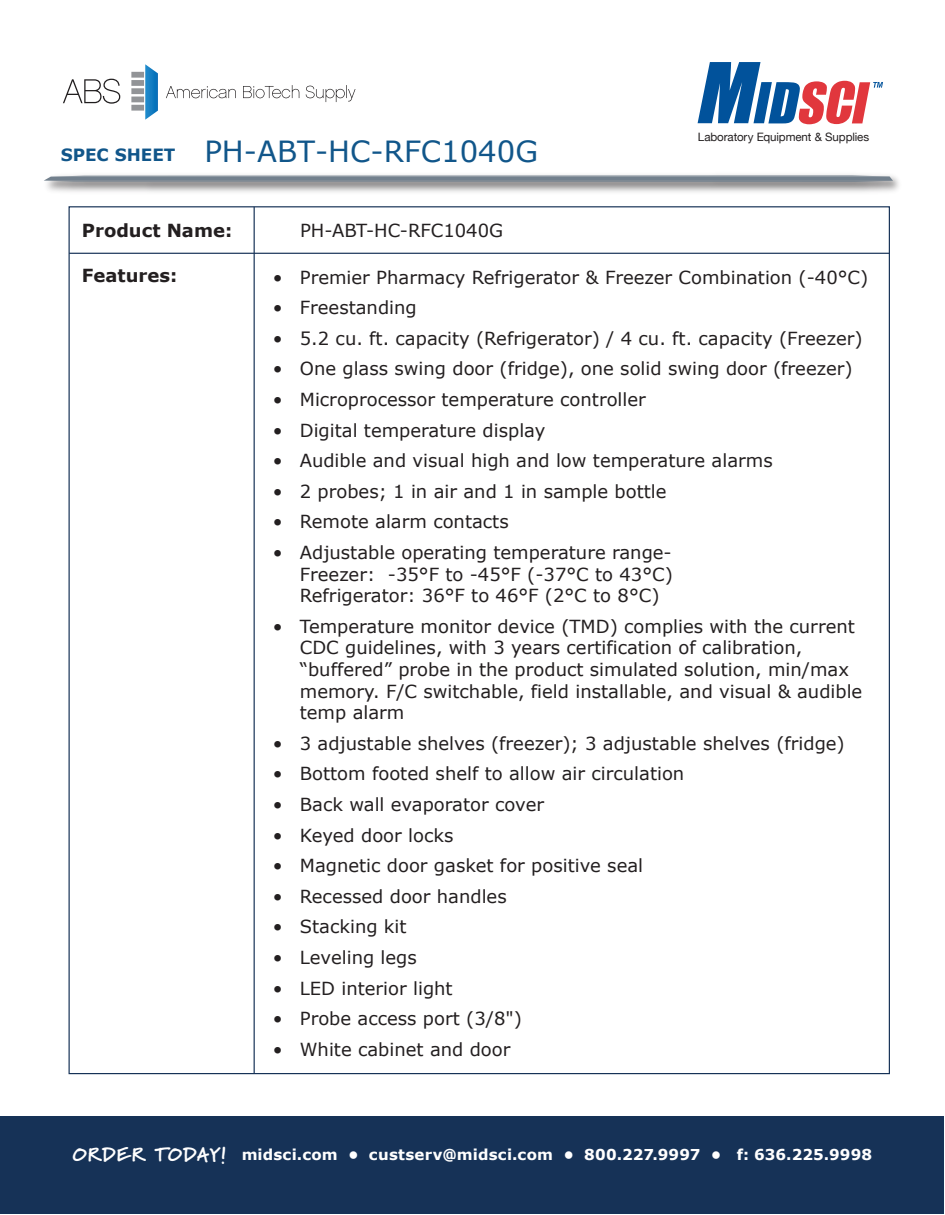
<style>
.page{position:relative;width:945px;height:1215px;background:#fff}
.page>*{position:absolute;margin:0;border:0;box-sizing:border-box;transform-origin:0 0}
.t1{font:29.1px "Verdana";color:#11568a}
.t2{font:18px/21.6px "Verdana";color:#231f20;text-align:justify}
.t3{font:700 18px "Verdana";color:#231f20}
.t4{font:700 15px "Verdana";letter-spacing:.01em;color:#fff}
.t5{font:11.55px "Helvetica Neue";letter-spacing:-.01em;color:#231f20}
.s1{font-weight:700;font-size:16.95px}
.s2{font-family:"Marydale";font-weight:900;font-size:19.5px}
</style>
<div class="page">
<svg style="left:63px;top:79px;width:57px;height:25px"></svg>
<svg style="left:166px;top:86px;width:70px;height:12px"></svg>
<svg style="left:243px;top:85px;width:56px;height:13px"></svg>
<svg style="left:306px;top:85px;width:49px;height:17px"></svg>
<div style="left:131px;top:105px;width:13px;height:6px;background:#929497"></div>
<div style="left:131px;top:97px;width:13px;height:5px;background:#929497"></div>
<div style="left:131px;top:88px;width:13px;height:6px;background:#929497"></div>
<div style="left:131px;top:80px;width:13px;height:6px;background:#929497"></div>
<div style="left:131px;top:72px;width:13px;height:6px;background:#929497"></div>
<svg style="left:145px;top:64px;width:13px;height:56px"></svg>
<svg style="left:44px;top:175px;width:849px;height:7px;background:#86909b"></svg>
<div style="left:0;top:1116px;width:944px;height:98px;background:#163257"></div>
<svg style="left:698px;top:62px;width:185px;height:62px"></svg>
<hr style="left:69px;top:253px;width:820px;height:1px;background:#163257">
<hr style="left:254px;top:207px;width:1px;height:867px;background:#163257">
<h1 class="t1" style="left:61px;top:133px;width:479px"><span class="s1">SPEC SHEET</span> PH-ABT-HC-RFC1040G</h1>
<p class="t5" style="left:698px;top:128px;width:173px">Laboratory Equipment &amp; Supplies</p>
<p class="t3" style="left:82px;top:219px;width:152px">Product Name:</p>
<p class="t3" style="left:82px;top:263px;width:97px">Features:</p>
<p class="t2" style="left:300px;top:220px;width:205px">PH-ABT-HC-RFC1040G</p>
<p class="t2" style="left:273px;top:267px;width:597px">• Premier Pharmacy Refrigerator &amp; Freezer Combination (-40°C)</p>
<p class="t2" style="left:273px;top:297px;width:145px">• Freestanding</p>
<p class="t2" style="left:273px;top:328px;width:591px">• 5.2 cu. ft. capacity (Refrigerator) / 4 cu. ft. capacity (Freezer)</p>
<p class="t2" style="left:273px;top:358px;width:581px">• One glass swing door (fridge), one solid swing door (freezer)</p>
<p class="t2" style="left:273px;top:389px;width:375px">• Microprocessor temperature controller</p>
<p class="t2" style="left:273px;top:420px;width:274px">• Digital temperature display</p>
<p class="t2" style="left:273px;top:450px;width:501px">• Audible and visual high and low temperature alarms</p>
<p class="t2" style="left:273px;top:481px;width:395px">• 2 probes; 1 in air and 1 in sample bottle</p>
<p class="t2" style="left:273px;top:511px;width:237px">• Remote alarm contacts</p>
<p class="t2" style="left:300px;top:542px;width:375px;text-indent:-27px">• Adjustable operating temperature range-Freezer: -35°F to -45°F (-37°C to 43°C)<br>Refrigerator: 36°F to 46°F (2°C to 8°C)</p>
<p class="t2" style="left:300px;top:616px;width:564px;text-align:left;text-indent:-27px">• Temperature monitor device (TMD) complies with the current CDC guidelines, with 3 years certification of calibration, “buffered” probe in the product simulated solution, min/max memory. F/C switchable, field installable, and visual &amp; audible temp alarm</p>
<p class="t2" style="left:273px;top:733px;width:573px">• 3 adjustable shelves (freezer); 3 adjustable shelves (fridge)</p>
<p class="t2" style="left:273px;top:763px;width:413px">• Bottom footed shelf to allow air circulation</p>
<p class="t2" style="left:273px;top:794px;width:273px">• Back wall evaporator cover</p>
<p class="t2" style="left:273px;top:825px;width:182px">• Keyed door locks</p>
<p class="t2" style="left:273px;top:855px;width:372px">• Magnetic door gasket for positive seal</p>
<p class="t2" style="left:273px;top:886px;width:235px">• Recessed door handles</p>
<p class="t2" style="left:273px;top:916px;width:135px">• Stacking kit</p>
<p class="t2" style="left:273px;top:947px;width:146px">• Leveling legs</p>
<p class="t2" style="left:273px;top:978px;width:181px">• LED interior light</p>
<p class="t2" style="left:273px;top:1008px;width:251px">• Probe access port (3/8")</p>
<p class="t2" style="left:273px;top:1039px;width:239px">• White cabinet and door</p>
<p class="t4" style="left:73px;top:1145px;width:801px"><span class="s2">ORDER TODAY!</span> midsci.com • custserv@midsci.com • 800.227.9997 • f: 636.225.9998</p>
</div>
